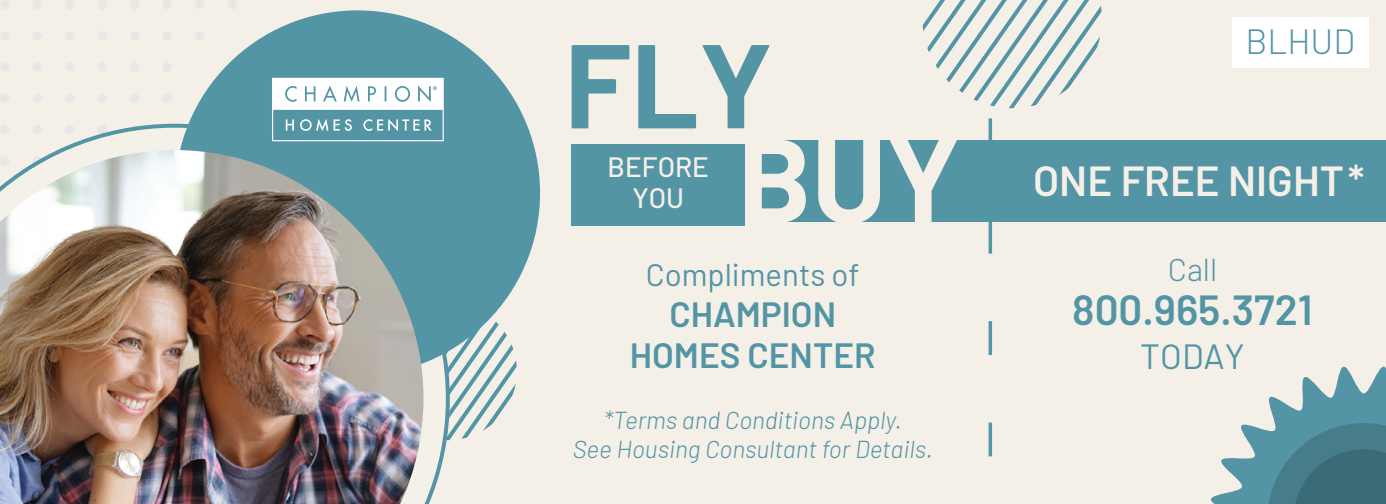
<style>
.page{position:relative;width:1386px;height:504px;background:#f4f0e8}
.page>*{position:absolute;margin:0;border:0;box-sizing:border-box;transform-origin:0 0}
.t1{font:700 119px "Barlow";color:#5394a5}
.t2{font:700 119px "Barlow";color:#f4f0e8}
.t3{font:600 42px "Barlow";color:#f4f0e8}
.t4{font:600 42px "Barlow";color:#5394a5}
.t5{font:600 35px/41.3px "Barlow";color:#5394a5;text-align:center}
.t6{font:300 35px "Barlow";color:#5394a5}
.t7{font:35px "Barlow";color:#5394a5}
.t8{font:300 31.5px "Barlow";color:#5394a5}
.t9{font:31.15px "Barlow";color:#5394a5}
.t10{font:500 28px/30.8px "Barlow";color:#f4f0e8;text-align:center}
.t11{font:italic 300 24.5px/29.4px "Barlow";color:#5394a5;text-align:center}
</style>
<div class="page">
<div style="left:33px;top:0;width:9px;height:9px;background:#e7e7e8;border-radius:50%"></div>
<div style="left:33px;top:94px;width:9px;height:9px;background:#e7e7e8;border-radius:50%"></div>
<div style="left:33px;top:62px;width:9px;height:10px;background:#e7e7e8;border-radius:50%"></div>
<div style="left:33px;top:31px;width:9px;height:10px;background:#e7e7e8;border-radius:50%"></div>
<div style="left:65px;top:0;width:9px;height:9px;background:#e7e7e8;border-radius:50%"></div>
<div style="left:65px;top:94px;width:9px;height:9px;background:#e7e7e8;border-radius:50%"></div>
<div style="left:65px;top:62px;width:9px;height:10px;background:#e7e7e8;border-radius:50%"></div>
<div style="left:65px;top:31px;width:9px;height:10px;background:#e7e7e8;border-radius:50%"></div>
<div style="left:0;top:0;width:9px;height:9px;background:#e7e7e8;border-radius:50%"></div>
<div style="left:0;top:94px;width:9px;height:9px;background:#e7e7e8;border-radius:50%"></div>
<div style="left:0;top:62px;width:9px;height:10px;background:#e7e7e8;border-radius:50%"></div>
<div style="left:0;top:31px;width:9px;height:10px;background:#e7e7e8;border-radius:50%"></div>
<div style="left:228px;top:0;width:9px;height:9px;background:#e7e7e8;border-radius:50%"></div>
<div style="left:130px;top:0;width:9px;height:9px;background:#e7e7e8;border-radius:50%"></div>
<div style="left:130px;top:94px;width:9px;height:9px;background:#e7e7e8;border-radius:50%"></div>
<div style="left:130px;top:62px;width:9px;height:10px;background:#e7e7e8;border-radius:50%"></div>
<div style="left:130px;top:31px;width:9px;height:10px;background:#e7e7e8;border-radius:50%"></div>
<div style="left:163px;top:0;width:9px;height:9px;background:#e7e7e8;border-radius:50%"></div>
<div style="left:163px;top:94px;width:9px;height:9px;background:#e7e7e8;border-radius:50%"></div>
<div style="left:163px;top:62px;width:9px;height:10px;background:#e7e7e8;border-radius:50%"></div>
<div style="left:163px;top:31px;width:9px;height:10px;background:#e7e7e8;border-radius:50%"></div>
<div style="left:98px;top:0;width:9px;height:9px;background:#e7e7e8;border-radius:50%"></div>
<div style="left:98px;top:94px;width:9px;height:9px;background:#e7e7e8;border-radius:50%"></div>
<div style="left:98px;top:62px;width:9px;height:10px;background:#e7e7e8;border-radius:50%"></div>
<div style="left:98px;top:31px;width:9px;height:10px;background:#e7e7e8;border-radius:50%"></div>
<div style="left:195px;top:31px;width:10px;height:10px;background:#e7e7e8;border-radius:50%"></div>
<div style="left:195px;top:0;width:10px;height:9px;background:#e7e7e8;border-radius:50%"></div>
<svg style="left:450px;top:302px;width:67px;height:137px"></svg>
<svg style="left:0;top:124px;width:450px;height:380px"></svg>
<div style="left:175px;top:10px;width:365px;height:365px;background:#5394a5;border-radius:50%"></div>
<div style="left:753px;top:141px;width:633px;height:81px;background:#5394a5"></div>
<div style="left:1232px;top:18px;width:136px;height:50px;background:#fff"></div>
<div style="left:572px;top:144px;width:173px;height:81px;background:#5394a5"></div>
<svg style="left:1211px;top:366px;width:175px;height:138px"></svg>
<img style="left:0;top:150px;width:424px;height:354px">
<svg style="left:922px;top:0;width:180px;height:457px"></svg>
<svg style="left:272px;top:78px;width:172px;height:63px"></svg>
<h1 class="t1" style="left:564px;top:-2px;width:210px">FLY</h1>
<p class="t10" style="left:608px;top:149px;width:103px">BEFORE<br>YOU</p>
<h1 class="t2" style="left:738px;top:92px;width:224px">BUY</h1>
<p class="t9" style="left:646px;top:252px;width:215px">Compliments of</p>
<h3 class="t5" style="left:630px;top:291px;width:247px">CHAMPION<br>HOMES CENTER</h3>
<p class="t11" style="left:573px;top:404px;width:362px">*Terms and Conditions Apply.<br>See Housing Consultant for Details.</p>
<h3 class="t6" style="left:1246px;top:16px;width:111px">BLHUD</h3>
<h2 class="t3" style="left:1033px;top:150px;width:333px">ONE FREE NIGHT*</h2>
<p class="t8" style="left:1168px;top:247px;width:51px">Call</p>
<h2 class="t4" style="left:1072px;top:279px;width:242px">800.965.3721</h2>
<h3 class="t7" style="left:1140px;top:331px;width:106px">TODAY</h3>
</div>
